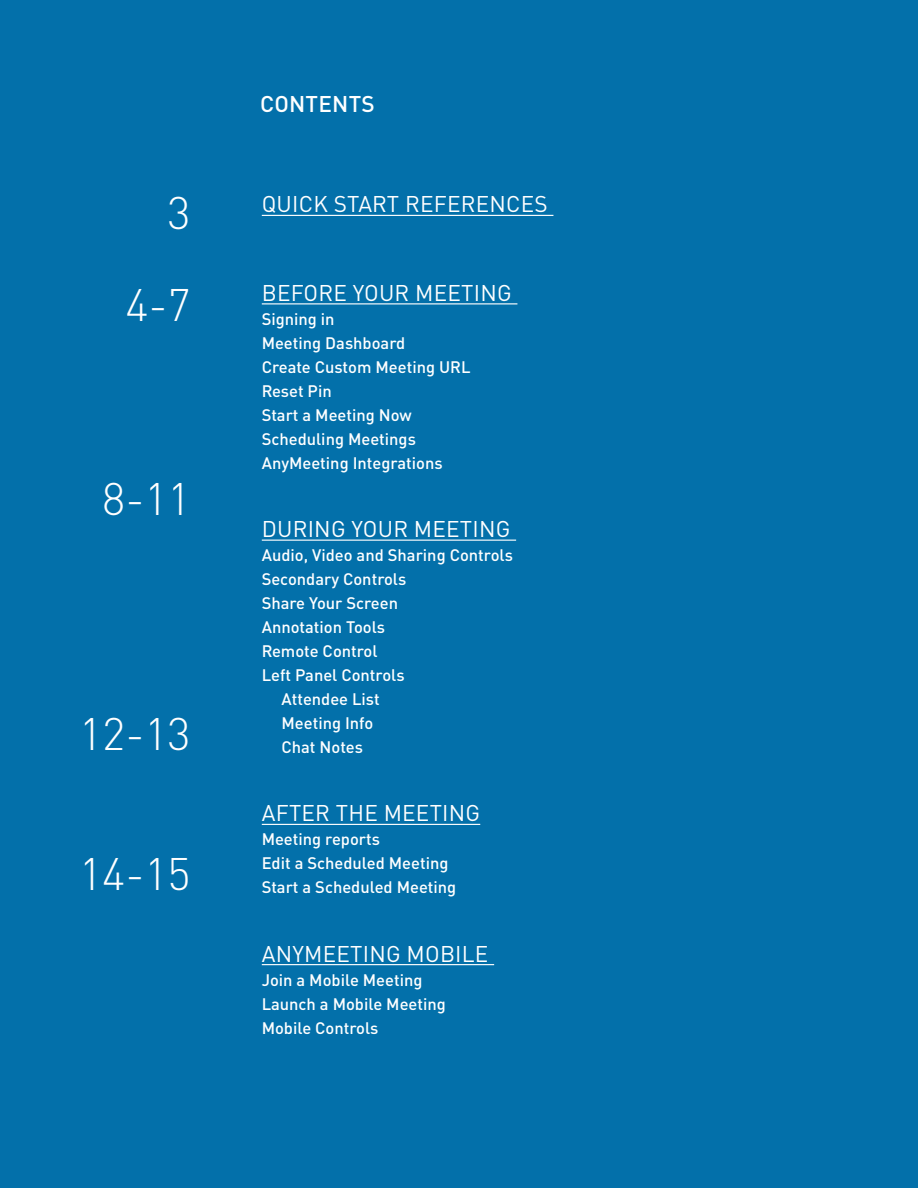
<style>
.page{position:relative;width:918px;height:1188px;background:#0370aa}
.page>*{position:absolute;margin:0;border:0;box-sizing:border-box;transform-origin:0 0}
.t1{font:300 45px "DINOT";color:#fff}
.t2{font:22.5px "DINOT";letter-spacing:.01em;color:#fff}
.t3{font:500 22.5px "DINOT";letter-spacing:.01em;color:#fff}
.t4{font:500 16.5px/24px "DINOT";color:#fff}
</style>
<div class="page">
<hr style="left:262px;top:215px;width:291px;height:1px;background:#fff">
<hr style="left:262px;top:303px;width:255px;height:1px;background:#fff">
<hr style="left:262px;top:540px;width:254px;height:1px;background:#fff">
<hr style="left:262px;top:824px;width:218px;height:1px;background:#fff">
<hr style="left:262px;top:964px;width:232px;height:1px;background:#fff">
<h1 class="t1" style="left:168px;top:186px;width:25px">3</h1>
<h1 class="t1" style="left:125px;top:277px;width:67px">4-7</h1>
<h1 class="t1" style="left:102px;top:471px;width:90px">8-11</h1>
<h1 class="t1" style="left:79px;top:707px;width:113px">12-13</h1>
<h1 class="t1" style="left:79px;top:846px;width:113px">14-15</h1>
<h2 class="t3" style="left:260px;top:89px;width:116px">CONTENTS</h2>
<h2 class="t2" style="left:262px;top:190px;width:287px">QUICK START REFERENCES</h2>
<h2 class="t2" style="left:262px;top:279px;width:251px">BEFORE YOUR MEETING</h2>
<p class="t4" style="left:262px;top:306px;width:210px">Signing in<br>Meeting Dashboard<br>Create Custom Meeting URL<br>Reset Pin<br>Start a Meeting Now<br>Scheduling Meetings<br>AnyMeeting Integrations</p>
<h2 class="t2" style="left:262px;top:515px;width:250px">DURING YOUR MEETING</h2>
<p class="t4" style="left:262px;top:543px;width:253px">Audio, Video and Sharing Controls</p>
<p class="t4" style="left:262px;top:567px;width:146px">Secondary Controls</p>
<p class="t4" style="left:262px;top:591px;width:138px">Share Your Screen</p>
<p class="t4" style="left:262px;top:615px;width:125px">Annotation Tools</p>
<p class="t4" style="left:262px;top:639px;width:117px">Remote Control</p>
<p class="t4" style="left:262px;top:663px;width:144px">Left Panel Controls</p>
<p class="t4" style="left:281px;top:687px;width:100px">Attendee List</p>
<p class="t4" style="left:281px;top:711px;width:93px">Meeting Info</p>
<p class="t4" style="left:281px;top:735px;width:83px">Chat Notes</p>
<h2 class="t2" style="left:262px;top:799px;width:220px">AFTER THE MEETING</h2>
<p class="t4" style="left:262px;top:827px;width:196px">Meeting reports<br>Edit a Scheduled Meeting<br>Start a Scheduled Meeting</p>
<h2 class="t2" style="left:262px;top:939px;width:228px">ANYMEETING MOBILE</h2>
<p class="t4" style="left:262px;top:967px;width:186px">Join a Mobile Meeting<br>Launch a Mobile Meeting<br>Mobile Controls</p>
</div>
